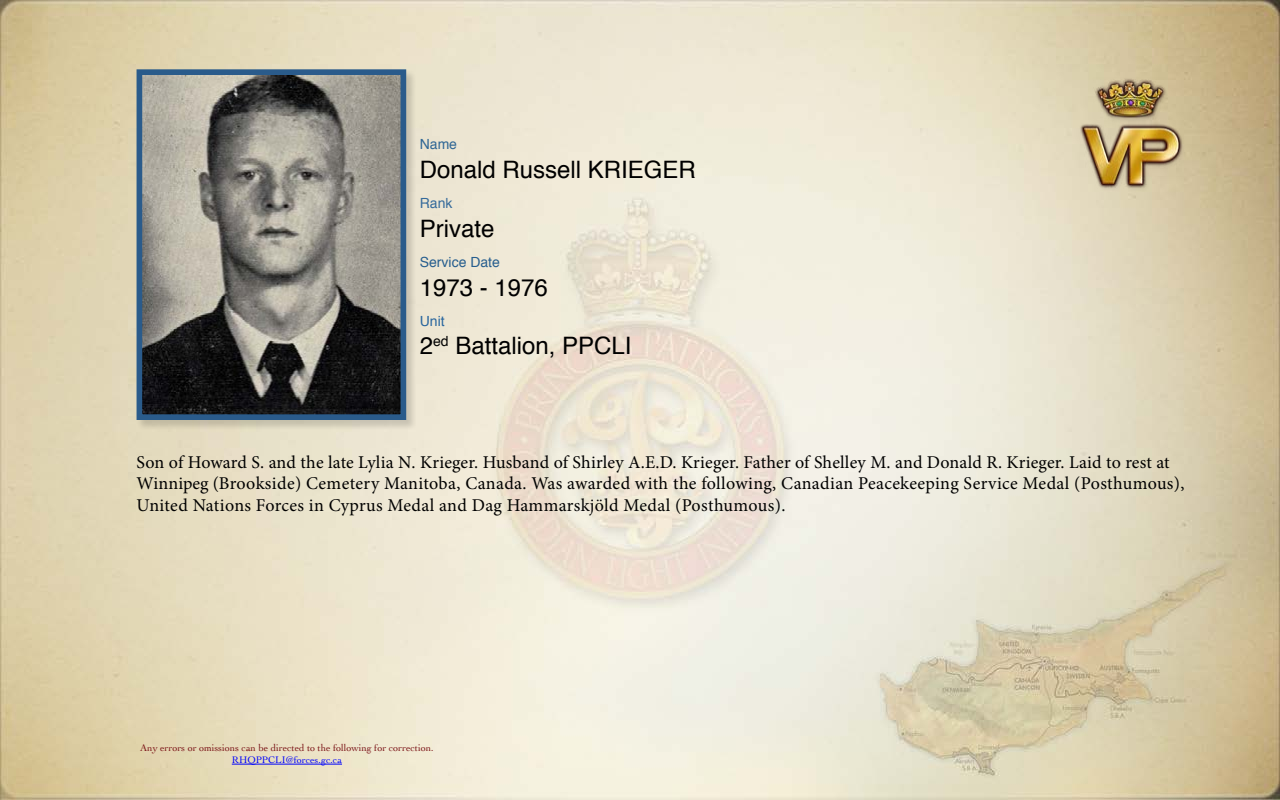
<style>
.page{position:relative;width:1280px;height:800px;background:#fff}
.page>*{position:absolute;margin:0;border:0;box-sizing:border-box;transform-origin:0 0}
.Soldiers_Info{font:24px "Helvetica";color:#000}
.Soldiers_Biography{font:18px/21.6px "Minion Pro";letter-spacing:.01em;color:#000}
.Soldiers_Info_Catego{font:14px "Helvetica";color:#275e8e}
.Soldiers_Info_Catego-2{font:14px "Helvetica";color:#306795}
.Soldiers_Info_Catego-3{font:14px "Helvetica";color:#366b9b}
.Soldiers_Info_Catego-4{font:14px "Helvetica";color:#29669e}
.t1{font:10px "Cochin";color:#7b1417}
.t2{font:10px "Cochin";color:#0002fb}
</style>
<div class="page">
<img style="left:0;top:0;width:1280px;height:800px">
<div style="left:1077px;top:78px;width:111px;height:117px;background:#000;opacity:.11"></div>
<img style="left:1076px;top:72px;width:108px;height:120px">
<hr style="left:232px;top:764px;width:110px;height:1px;background:#0002fb">
<div style="left:136px;top:69px;width:280px;height:361px;background:#000;opacity:.15"></div>
<img style="left:144px;top:76px;width:255px;height:337px">
<div style="left:137px;top:69px;width:269px;height:351px;border:6px solid #2a5b8b"></div>
<p class="Soldiers_Info_Catego-2" style="left:420px;top:133px;width:39px">Name</p>
<p class="Soldiers_Info" style="left:420px;top:151px;width:278px">Donald Russell KRIEGER</p>
<p class="Soldiers_Info_Catego-3" style="left:420px;top:192px;width:34px">Rank</p>
<p class="Soldiers_Info" style="left:420px;top:210px;width:76px">Private</p>
<p class="Soldiers_Info_Catego" style="left:420px;top:251px;width:82px">Service Date</p>
<p class="Soldiers_Info" style="left:420px;top:269px;width:130px">1973 - 1976</p>
<p class="Soldiers_Info_Catego-4" style="left:420px;top:310px;width:26px">Unit</p>
<p class="Soldiers_Info" style="left:420px;top:327px;width:213px">2<sup>ed</sup> Battalion, PPCLI</p>
<p class="Soldiers_Biography" style="left:137px;top:451px;width:1050px">Son of Howard S. and the late Lylia N. Krieger. Husband of Shirley A.E.D. Krieger. Father of Shelley M. and Donald R. Krieger. Laid to rest at<br>Winnipeg (Brookside) Cemetery Manitoba, Canada. Was awarded with the following, Canadian Peacekeeping Service Medal (Posthumous),<br>United Nations Forces in Cyprus Medal and Dag Hammarskjöld Medal (Posthumous).</p>
<p class="t1" style="left:140px;top:741px;width:295px">Any errors or omissions can be directed to the following for correction.</p>
<p class="t2" style="left:232px;top:753px;width:112px">RHQPPCLI@forces.gc.ca</p>
</div>
